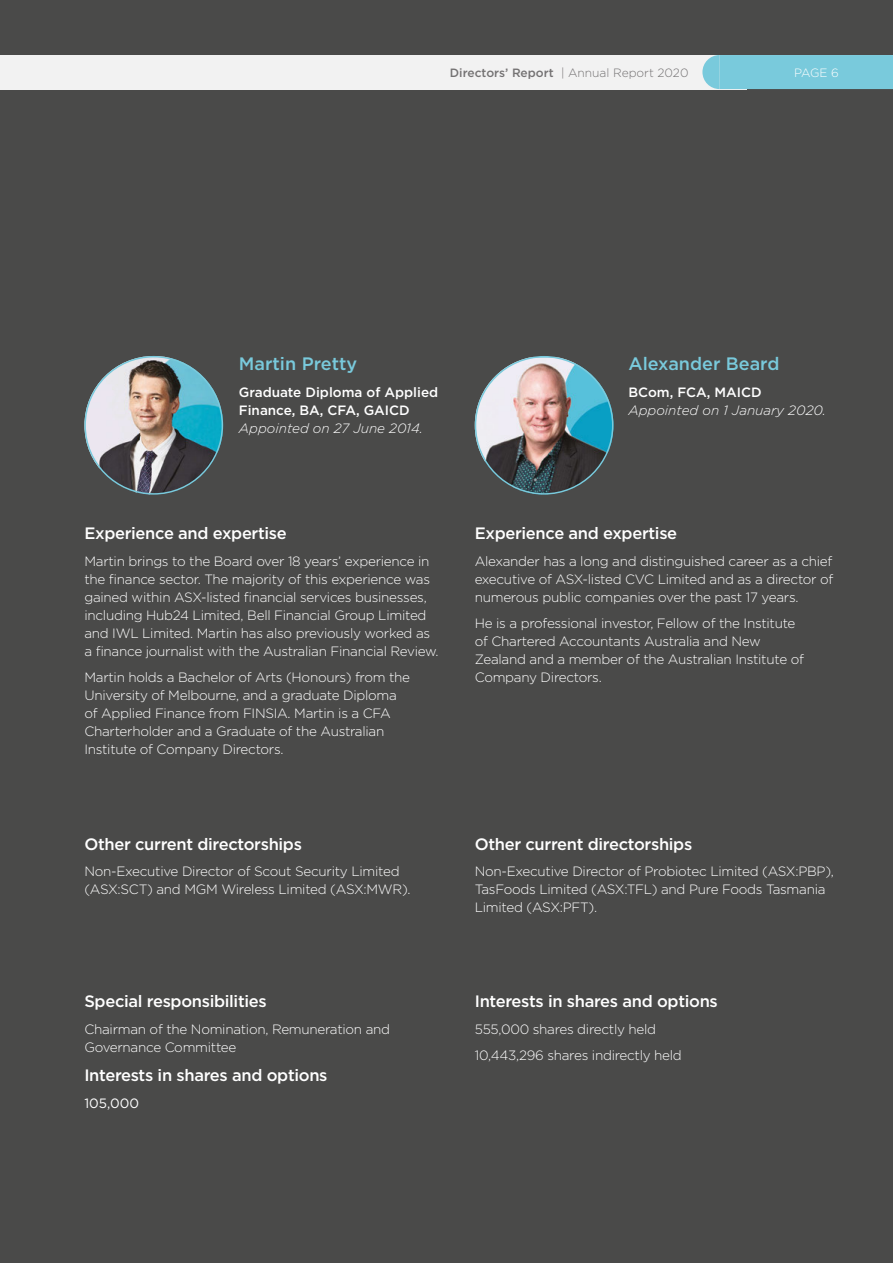
<style>
.page{position:relative;width:893px;height:1263px;background:#4a4a49}
.page>*{position:absolute;margin:0;border:0;box-sizing:border-box;transform-origin:0 0}
.Name{font:500 18px "Gotham";color:#79cadc}
.Heading_L3{font:500 16.5px "Gotham";letter-spacing:-.02em;color:#fff}
.Body_copy{font:300 13.5px/18px "Gotham";letter-spacing:-.02em;color:#fff}
.Qualifications{font:500 13.5px/18px "Gotham";color:#fff}
.Date_of_appointment{font:italic 300 13.5px "Gotham";color:#fff}
.Body_text{font:13.5px "Gotham";color:#fff}
.t1{font:300 12px "Gotham";color:#747273}
.t2{font:300 12px "Gotham";color:#fff}
.s1{font-weight:500}
</style>
<div class="page">
<img style="left:84px;top:356px;width:139px;height:139px;border-radius:69px">
<img style="left:475px;top:357px;width:138px;height:138px">
<div style="left:0;top:55px;width:893px;height:34px;background:#f2f2f2"></div>
<div style="left:702px;top:55px;width:191px;height:34px;background:#79cadc"></div>
<p class="t1" style="left:450px;top:65px;width:240px"><span class="s1">Directors’ Report</span> | Annual Report 2020</p>
<p class="t2" style="left:794px;top:65px;width:46px">PAGE 6</p>
<p class="Name" style="left:239px;top:352px;width:120px">Martin Pretty</p>
<p class="Qualifications" style="left:239px;top:383px;width:201px">Graduate Diploma of Applied<br>Finance, BA, CFA, GAICD</p>
<p class="Date_of_appointment" style="left:239px;top:419px;width:186px">Appointed on 27 June 2014.</p>
<p class="Heading_L3" style="left:84px;top:523px;width:204px">Experience and expertise</p>
<p class="Body_copy" style="left:84px;top:552px;width:356px">Martin brings to the Board over 18 years’ experience in the finance sector. The majority of this experience was gained within ASX-listed financial services businesses, including Hub24 Limited, Bell Financial Group Limited and IWL Limited. Martin has also previously worked as a finance journalist with the Australian Financial Review.</p>
<p class="Body_copy" style="left:84px;top:668px;width:327px">Martin holds a Bachelor of Arts (Honours) from the University of Melbourne, and a graduate Diploma of Applied Finance from FINSIA. Martin is a CFA Charterholder and a Graduate of the Australian Institute of Company Directors.</p>
<p class="Heading_L3" style="left:84px;top:833px;width:219px">Other current directorships</p>
<p class="Body_copy" style="left:84px;top:862px;width:328px">Non-Executive Director of Scout Security Limited (ASX:SCT) and MGM Wireless Limited (ASX:MWR).</p>
<p class="Heading_L3" style="left:84px;top:990px;width:184px">Special responsibilities</p>
<p class="Body_copy" style="left:84px;top:1019px;width:307px">Chairman of the Nomination, Remuneration and<br>Governance Committee</p>
<p class="Heading_L3" style="left:84px;top:1064px;width:245px">Interests in shares and options</p>
<p class="Body_text" style="left:84px;top:1094px;width:56px">105,000</p>
<p class="Name" style="left:628px;top:352px;width:153px">Alexander Beard</p>
<p class="Qualifications" style="left:628px;top:383px;width:135px">BCom, FCA, MAICD</p>
<p class="Date_of_appointment" style="left:628px;top:402px;width:199px">Appointed on 1 January 2020.</p>
<p class="Heading_L3" style="left:475px;top:523px;width:204px">Experience and expertise</p>
<p class="Body_copy" style="left:475px;top:552px;width:360px;text-align:justify">Alexander has a long and distinguished career as a chief executive of ASX-listed CVC Limited and as a director of numerous public companies over the past 17 years.</p>
<p class="Body_copy" style="left:475px;top:614px;width:331px">He is a professional investor, Fellow of the Institute of Chartered Accountants Australia and New Zealand and a member of the Australian Institute of Company Directors.</p>
<p class="Heading_L3" style="left:475px;top:833px;width:219px">Other current directorships</p>
<p class="Body_copy" style="left:475px;top:862px;width:361px">Non-Executive Director of Probiotec Limited (ASX:PBP),<br>TasFoods Limited (ASX:TFL) and Pure Foods Tasmania<br>Limited (ASX:PFT).</p>
<p class="Heading_L3" style="left:475px;top:990px;width:245px">Interests in shares and options</p>
<p class="Body_copy" style="left:475px;top:1019px;width:183px">555,000 shares directly held</p>
<p class="Body_copy" style="left:475px;top:1046px;width:209px">10,443,296 shares indirectly held</p>
</div>
